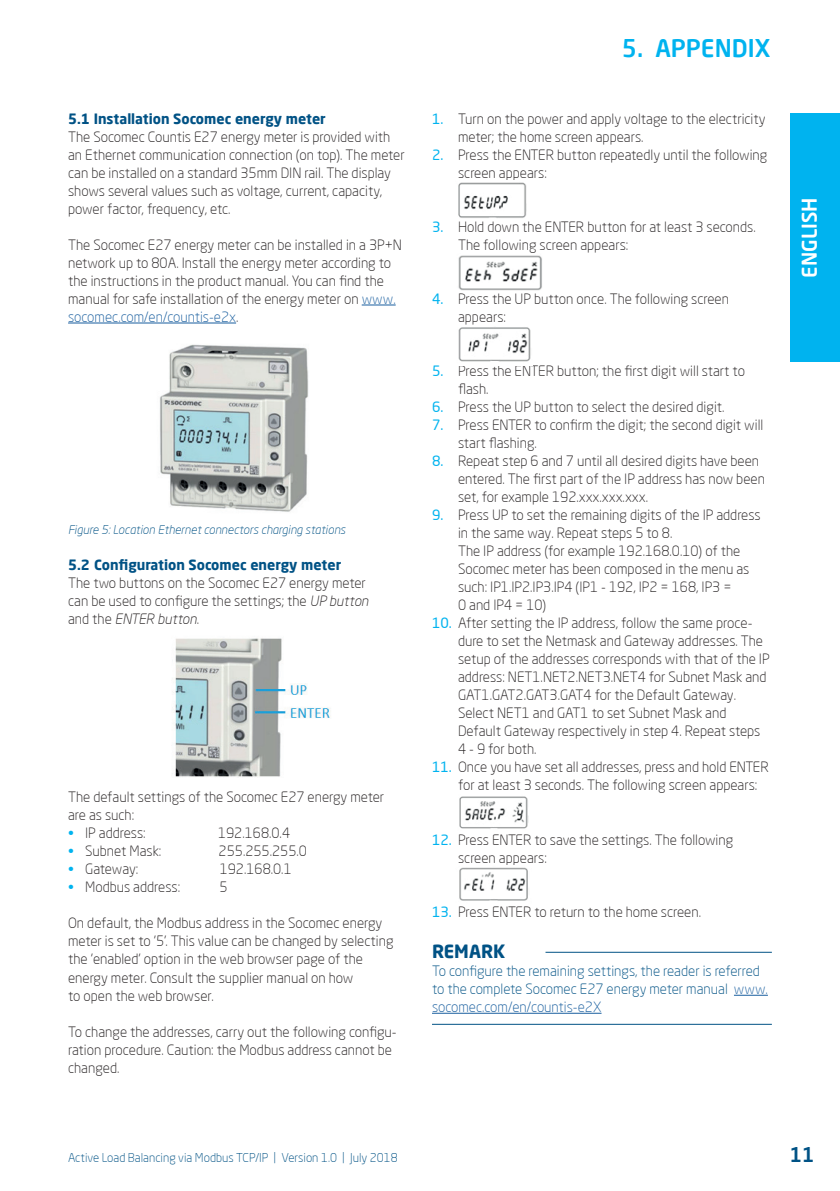
<style>
.page{position:relative;width:840px;height:1191px;background:#fff}
.page>*{position:absolute;margin:0;border:0;box-sizing:border-box;transform-origin:0 0}
.t1{font:500 24px "Neo Sans Pro";color:#00b3ef}
.t2{font:500 20px "Neo Sans Pro";color:#fff}
.t3{font:500 20px "Neo Sans Pro";color:#005285}
.t4{font:700 18px "Neo Sans Pro";color:#005285}
.t5{font:300 14px/18px "Neo Sans Pro";color:#231f20}
.t6{font:300 14px/18px "Neo Sans Pro";color:#005285}
.t7{font:700 14px "Neo Sans Pro";color:#005285}
.t8{font:300 12px "Neo Sans Pro";color:#005285}
.t9{font:italic 300 12px "Neo Sans Pro";color:#005285}
.s1{color:#175d9e}
.s2{font-style:italic}
.s3{color:#00b3ef}
.s4{font-weight:400;color:#00b3ef}
</style>
<div class="page">
<div style="left:789px;top:113px;width:50px;height:248px;background:#00b3ef"></div>
<img style="left:172px;top:638px;width:159px;height:139px">
<hr style="left:361px;top:305px;width:34px;height:1px;background:#175d9e">
<hr style="left:68px;top:323px;width:168px;height:1px;background:#175d9e">
<hr style="left:545px;top:951px;width:226px;height:1px;background:#005285">
<hr style="left:733px;top:995px;width:34px;height:1px;background:#175d9e">
<hr style="left:432px;top:1023px;width:339px;height:1px;background:#005285">
<hr style="left:432px;top:1013px;width:169px;height:1px;background:#175d9e">
<img style="left:160px;top:344px;width:149px;height:168px">
<img style="left:458px;top:182px;width:68px;height:36px">
<img style="left:458px;top:255px;width:84px;height:36px">
<img style="left:458px;top:327px;width:73px;height:35px">
<img style="left:459px;top:796px;width:69px;height:33px">
<img style="left:459px;top:867px;width:69px;height:34px">
<p class="t7" style="left:68px;top:110px;width:259px">5.1 Installation Socomec energy meter</p>
<p class="t5" style="left:68px;top:128px;width:338px">The Socomec Countis E27 energy meter is provided with an Ethernet communication connection (on top). The meter can be installed on a standard 35mm DIN rail. The display shows several values such as voltage, current, capacity, power factor, frequency, etc.</p>
<p class="t5" style="left:68px;top:236px;width:335px">The Socomec E27 energy meter can be installed in a 3P+N network up to 80A. Install the energy meter according to the instructions in the product manual. You can find the manual for safe installation of the energy meter on <span class="s1">www. socomec.com/en/countis-e2x</span>.</p>
<p class="t9" style="left:68px;top:522px;width:279px">Figure 5: Location Ethernet connectors charging stations</p>
<p class="t7" style="left:68px;top:556px;width:274px">5.2 Configuration Socomec energy meter</p>
<p class="t5" style="left:68px;top:574px;width:302px">The two buttons on the Socomec E27 energy meter can be used to configure the settings; the <span class="s2">UP button </span>and the <span class="s2">ENTER button</span>.</p>
<p class="t5" style="left:68px;top:788px;width:317px">The default settings of the Socomec E27 energy meter are as such:</p>
<p class="t5" style="left:68px;top:824px;width:79px"><span class="s3">•</span> IP address:</p>
<p class="t5" style="left:218px;top:824px;width:74px">192.168.0.4</p>
<p class="t5" style="left:68px;top:842px;width:95px"><span class="s3">•</span> Subnet Mask:</p>
<p class="t5" style="left:218px;top:842px;width:90px">255.255.255.0</p>
<p class="t5" style="left:68px;top:860px;width:72px"><span class="s3">•</span> Gateway:</p>
<p class="t5" style="left:219px;top:860px;width:74px">192.168.0.1</p>
<p class="t5" style="left:68px;top:878px;width:113px"><span class="s3">•</span> Modbus address:</p>
<p class="t5" style="left:219px;top:878px;width:10px">5</p>
<p class="t5" style="left:68px;top:914px;width:327px">On default, the Modbus address in the Socomec energy meter is set to '5'. This value can be changed by selecting the 'enabled' option in the web browser page of the energy meter. Consult the supplier manual on how<br>to open the web browser.</p>
<p class="t5" style="left:68px;top:1022px;width:330px">To change the addresses, carry out the following configu&shy;ration procedure. Caution: the Modbus address cannot be changed.</p>
<h1 class="t1" style="left:621px;top:33px;width:150px">5. APPENDIX</h1>
<p class="t5" style="left:458px;top:110px;width:309px;text-indent:-26px"><span class="s4">1.</span> Turn on the power and apply voltage to the electricity meter; the home screen appears.</p>
<p class="t5" style="left:458px;top:146px;width:311px;text-indent:-26px"><span class="s4">2.</span> Press the ENTER button repeatedly until the following screen appears:</p>
<p class="t5" style="left:458px;top:218px;width:299px;text-indent:-26px"><span class="s4">3.</span> Hold down the ENTER button for at least 3 seconds.<br>The following screen appears:</p>
<p class="t5" style="left:458px;top:290px;width:272px;text-indent:-26px"><span class="s4">4.</span> Press the UP button once. The following screen appears:</p>
<p class="t5" style="left:458px;top:362px;width:288px;text-indent:-26px"><span class="s4">5.</span> Press the ENTER button; the first digit will start to flash.</p>
<p class="t5" style="left:432px;top:398px;width:294px"><span class="s4">6.</span> Press the UP button to select the desired digit.</p>
<p class="t5" style="left:458px;top:416px;width:307px;text-indent:-26px"><span class="s4">7.</span> Press ENTER to confirm the digit; the second digit will start flashing.</p>
<p class="t5" style="left:458px;top:452px;width:308px;text-indent:-26px"><span class="s4">8.</span> Repeat step 6 and 7 until all desired digits have been entered. The first part of the IP address has now been set, for example 192.xxx.xxx.xxx.</p>
<p class="t5" style="left:458px;top:506px;width:304px;text-indent:-26px"><span class="s4">9.</span> Press UP to set the remaining digits of the IP address in the same way. Repeat steps 5 to 8.<br>The IP address (for example 192.168.0.10) of the Socomec meter has been composed in the menu as such: IP1.IP2.IP3.IP4 (IP1 - 192, IP2 = 168, IP3 =<br>0 and IP4 = 10)</p>
<p class="t5" style="left:458px;top:614px;width:313px;text-indent:-26px"><span class="s4">10.</span> After setting the IP address, follow the same proce&shy;dure to set the Netmask and Gateway addresses. The setup of the addresses corresponds with that of the IP address: NET1.NET2.NET3.NET4 for Subnet Mask and GAT1.GAT2.GAT3.GAT4 for the Default Gateway.<br>Select NET1 and GAT1 to set Subnet Mask and Default Gateway respectively in step 4. Repeat steps 4 - 9 for both.</p>
<p class="t5" style="left:458px;top:758px;width:312px;text-indent:-26px"><span class="s4">11.</span> Once you have set all addresses, press and hold ENTER for at least 3 seconds. The following screen appears:</p>
<p class="t5" style="left:458px;top:830px;width:276px;text-indent:-26px"><span class="s4">12.</span> Press ENTER to save the settings. The following screen appears:</p>
<p class="t5" style="left:432px;top:902px;width:270px"><span class="s4">13.</span> Press ENTER to return to the home screen.</p>
<p class="t4" style="left:432px;top:940px;width:75px">REMARK</p>
<p class="t6" style="left:432px;top:962px;width:337px">To configure the remaining settings, the reader is referred to the complete Socomec E27 energy meter manual <span class="s1">www. socomec.com/en/countis-e2X</span></p>
<h2 class="t2" style="left:796px;top:278px;width:82px;rotate:-90deg">ENGLISH</h2>
<p class="t8" style="left:68px;top:1149px;width:331px">Active Load Balancing via Modbus TCP/IP | Version 1.0 | July 2018</p>
<h2 class="t3" style="left:788px;top:1141px;width:27px">11</h2>
</div>
